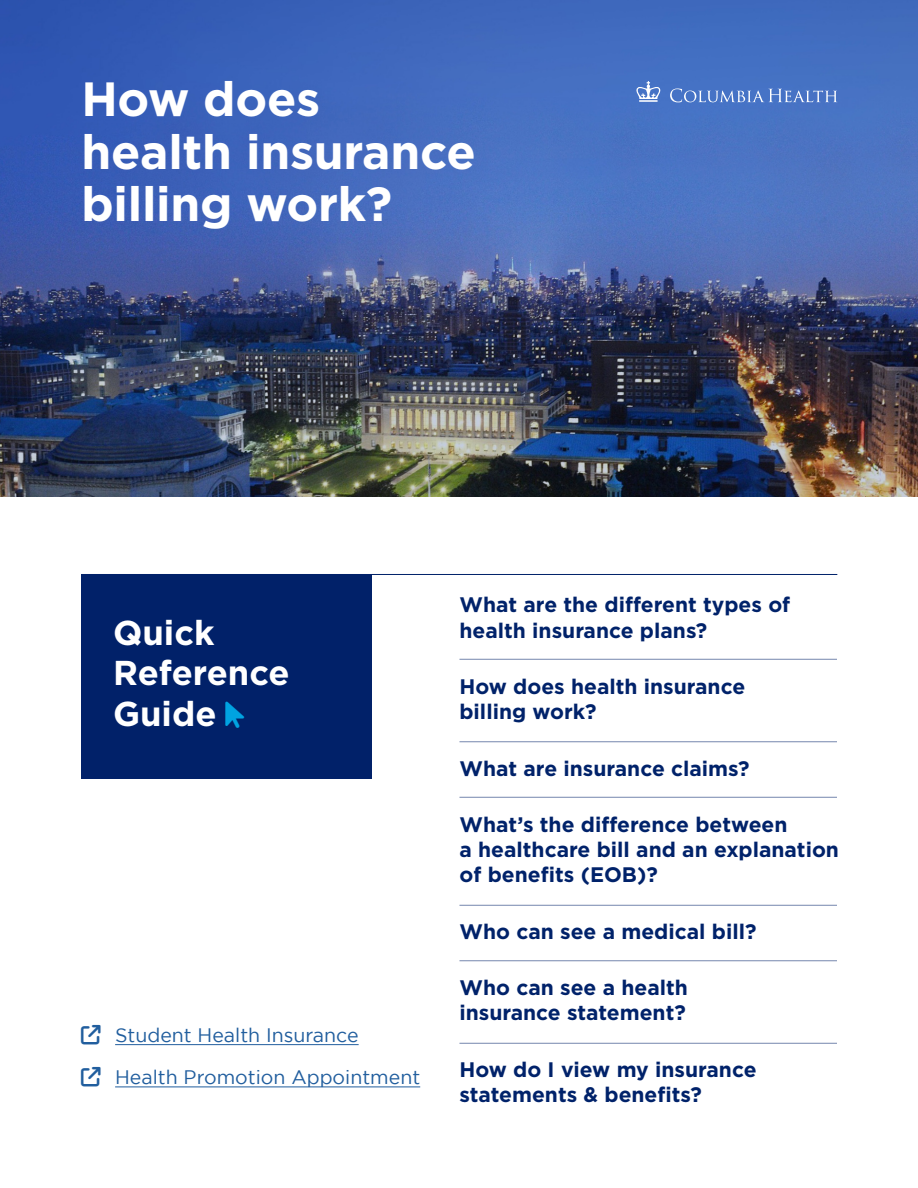
<style>
.page{position:relative;width:918px;height:1188px;background:#fff}
.page>*{position:absolute;margin:0;border:0;box-sizing:border-box;transform-origin:0 0}
.t1{font:700 48px/52.5px "Gotham";letter-spacing:-.005em;color:#fff}
.t2{font:700 34.5px/40.8px "Gotham";color:#fff}
.t3{font:700 21px/25.2px "Gotham";color:#00226a}
.t4{font:19.5px "Gotham";color:#215e9e}
</style>
<div class="page">
<img style="left:0;top:0;width:918px;height:497px">
<svg style="left:670px;top:89px;width:167px;height:13px"></svg>
<svg style="left:636px;top:81px;width:25px;height:21px"></svg>
<hr style="left:459px;top:659px;width:378px;height:1px;background:#00226a">
<hr style="left:459px;top:742px;width:378px;height:1px;background:#00226a">
<hr style="left:459px;top:797px;width:378px;height:1px;background:#00226a">
<hr style="left:459px;top:905px;width:378px;height:1px;background:#00226a">
<hr style="left:459px;top:961px;width:378px;height:1px;background:#00226a">
<hr style="left:459px;top:1043px;width:378px;height:1px;background:#00226a">
<hr style="left:81px;top:574px;width:756px;height:1px;background:#00226a">
<hr style="left:115px;top:1044px;width:244px;height:1px;background:#215e9e">
<div style="left:81px;top:575px;width:291px;height:204px;background:#012169"></div>
<hr style="left:115px;top:1087px;width:305px;height:1px;background:#215e9e">
<p class="t1" style="left:81px;top:72px;width:396px">How does health insurance billing work?</p>
<p class="t2" style="left:113px;top:611px;width:178px">Quick<br>Reference<br>Guide</p>
<p class="t4" style="left:115px;top:1024px;width:245px">Student Health Insurance</p>
<p class="t4" style="left:115px;top:1067px;width:307px">Health Promotion Appointment</p>
<p class="t3" style="left:459px;top:592px;width:332px">What are the different types of health insurance plans?</p>
<p class="t3" style="left:459px;top:673px;width:287px">How does health insurance billing work?</p>
<p class="t3" style="left:459px;top:755px;width:292px">What are insurance claims?</p>
<p class="t3" style="left:459px;top:811px;width:381px">What’s the difference between<br>a healthcare bill and an explanation of benefits (EOB)?</p>
<p class="t3" style="left:459px;top:918px;width:299px">Who can see a medical bill?</p>
<p class="t3" style="left:459px;top:975px;width:230px">Who can see a health insurance statement?</p>
<p class="t3" style="left:459px;top:1056px;width:299px">How do I view my insurance statements &amp; benefits?</p>
</div>
